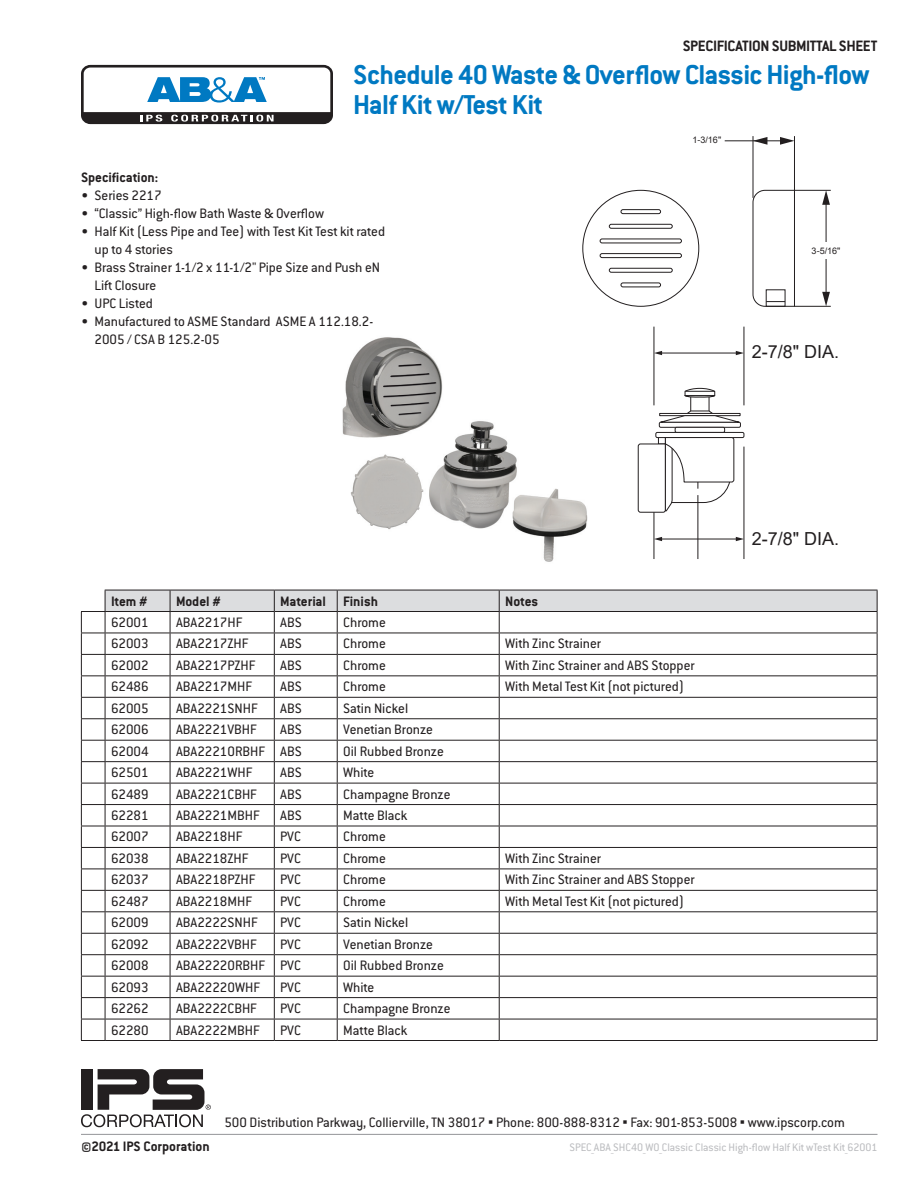
<style>
.page{position:relative;width:918px;height:1188px;background:#fff}
.page>*{position:absolute;margin:0;border:0;box-sizing:border-box;transform-origin:0 0}
.t1{font:700 30px/30px "Conduit ITC Std";letter-spacing:-.02em;color:#0079c2}
.t2{font:18px "Arial";color:#231f20}
.t3{font:700 16.5px "Conduit ITC Std";letter-spacing:-.02em;color:#231f20}
.t4{font:15px/18px "Conduit ITC Std";color:#231f20}
.t5{font:700 15px "Conduit ITC Std";color:#231f20}
.t6{font:12px "Conduit ITC Std";color:#bcbdc0}
.t7{font:9px "Arial";color:#231f20}
.s1{font-family:"Arial"}
</style>
<div class="page">
<img style="left:342px;top:337px;width:246px;height:225px">
<svg style="left:81px;top:65px;width:252px;height:59px;background:#373334"></svg>
<svg style="left:84px;top:68px;width:246px;height:54px"></svg>
<hr style="left:81px;top:1134px;width:797px;height:1px;background:#939598">
<svg style="left:81px;top:1069px;width:130px;height:58px"></svg>
<svg style="left:81px;top:590px;width:797px;height:451px"></svg>
<hr style="left:654px;top:447px;width:1px;height:112px;background:#231f20">
<hr style="left:654px;top:327px;width:1px;height:78px;background:#231f20">
<hr style="left:744px;top:327px;width:1px;height:78px;background:#231f20">
<hr style="left:744px;top:447px;width:1px;height:112px;background:#231f20">
<hr style="left:698px;top:495px;width:1px;height:64px;background:#231f20">
<div style="left:659px;top:422px;width:82px;height:6px;border:1px solid #231f20;border-radius:2px"></div>
<div style="left:675px;top:427px;width:50px;height:6px;border:1px solid #231f20;border-radius:2px"></div>
<div style="left:656px;top:432px;width:88px;height:6px;border:1px solid #231f20"></div>
<svg style="left:638px;top:437px;width:96px;height:76px"></svg>
<hr style="left:661px;top:353px;width:76px;height:1px;background:#231f20">
<svg style="left:736px;top:351px;width:8px;height:4px"></svg>
<svg style="left:654px;top:351px;width:8px;height:4px"></svg>
<hr style="left:661px;top:539px;width:76px;height:1px;background:#231f20">
<svg style="left:736px;top:537px;width:8px;height:4px"></svg>
<svg style="left:654px;top:537px;width:8px;height:4px"></svg>
<svg style="left:685px;top:388px;width:31px;height:9px"></svg>
<div style="left:659px;top:413px;width:81px;height:3px;border:1px solid #231f20"></div>
<svg style="left:659px;top:411px;width:80px;height:12px"></svg>
<svg style="left:752px;top:190px;width:43px;height:117px"></svg>
<hr style="left:794px;top:190px;width:37px;height:1px;background:#231f20">
<hr style="left:725px;top:140px;width:36px;height:1px;background:#231f20">
<hr style="left:794px;top:306px;width:37px;height:1px;background:#231f20">
<hr style="left:753px;top:136px;width:1px;height:62px;background:#231f20">
<hr style="left:794px;top:136px;width:1px;height:62px;background:#231f20">
<hr style="left:826px;top:202px;width:1px;height:92px;background:#231f20">
<svg style="left:822px;top:190px;width:8px;height:15px"></svg>
<svg style="left:822px;top:292px;width:8px;height:14px"></svg>
<svg style="left:753px;top:137px;width:41px;height:8px"></svg>
<div style="left:807px;top:242px;width:39px;height:17px;background:#fff"></div>
<svg style="left:582px;top:190px;width:117px;height:117px"></svg>
<p class="t3" style="left:683px;top:36px;width:196px">SPECIFICATION SUBMITTAL SHEET</p>
<p class="t1" style="left:353px;top:59px;width:518px">Schedule 40 Waste &amp; Overflow Classic High-flow<br>Half Kit w/Test Kit</p>
<p class="t5" style="left:81px;top:168px;width:79px">Specification:</p>
<p class="t4" style="left:81px;top:186px;width:82px">• Series 2217</p>
<p class="t4" style="left:81px;top:204px;width:245px">• “Classic” High-flow Bath Waste &amp; Overflow</p>
<p class="t4" style="left:94px;top:222px;width:292px;text-indent:-14px">• Half Kit (Less Pipe and Tee) with Test Kit Test kit rated up to 4 stories</p>
<p class="t4" style="left:94px;top:258px;width:287px;text-indent:-14px">• Brass Strainer 1-1/2 x 11-1/2" Pipe Size and Push eN<br>Lift Closure</p>
<p class="t4" style="left:81px;top:294px;width:73px">• UPC Listed</p>
<p class="t4" style="left:94px;top:312px;width:280px;text-indent:-14px">• Manufactured to ASME Standard ASME A 112.18.2-<br>2005 / CSA B 125.2-05</p>
<p class="t7" style="left:692px;top:134px;width:30px">1-3/16"</p>
<p class="t7" style="left:812px;top:245px;width:30px">3-5/16"</p>
<p class="t2" style="left:752px;top:339px;width:89px">2-7/8" DIA.</p>
<p class="t5" style="left:111px;top:592px;width:38px">Item #</p>
<p class="t5" style="left:176px;top:592px;width:46px">Model #</p>
<p class="t5" style="left:280px;top:592px;width:47px">Material</p>
<p class="t5" style="left:343px;top:592px;width:36px">Finish</p>
<p class="t5" style="left:505px;top:592px;width:34px">Notes</p>
<p class="t4" style="left:111px;top:613px;width:39px">62001</p>
<p class="t4" style="left:176px;top:613px;width:68px">ABA2217HF</p>
<p class="t4" style="left:280px;top:613px;width:23px">ABS</p>
<p class="t4" style="left:343px;top:613px;width:44px">Chrome</p>
<p class="t4" style="left:111px;top:634px;width:39px">62003</p>
<p class="t4" style="left:176px;top:634px;width:74px">ABA2217ZHF</p>
<p class="t4" style="left:280px;top:634px;width:23px">ABS</p>
<p class="t4" style="left:343px;top:634px;width:44px">Chrome</p>
<p class="t4" style="left:505px;top:634px;width:97px">With Zinc Strainer</p>
<p class="t4" style="left:111px;top:656px;width:39px">62002</p>
<p class="t4" style="left:176px;top:656px;width:81px">ABA2217PZHF</p>
<p class="t4" style="left:280px;top:656px;width:23px">ABS</p>
<p class="t4" style="left:343px;top:656px;width:44px">Chrome</p>
<p class="t4" style="left:505px;top:656px;width:191px">With Zinc Strainer and ABS Stopper</p>
<p class="t4" style="left:111px;top:677px;width:39px">62486</p>
<p class="t4" style="left:176px;top:677px;width:77px">ABA2217MHF</p>
<p class="t4" style="left:280px;top:677px;width:23px">ABS</p>
<p class="t4" style="left:343px;top:677px;width:44px">Chrome</p>
<p class="t4" style="left:505px;top:677px;width:180px">With Metal Test Kit (not pictured)</p>
<p class="t4" style="left:111px;top:699px;width:39px">62005</p>
<p class="t4" style="left:176px;top:699px;width:83px">ABA2221SNHF</p>
<p class="t4" style="left:280px;top:699px;width:23px">ABS</p>
<p class="t4" style="left:343px;top:699px;width:67px">Satin Nickel</p>
<p class="t4" style="left:111px;top:720px;width:39px">62006</p>
<p class="t4" style="left:176px;top:720px;width:82px">ABA2221VBHF</p>
<p class="t4" style="left:280px;top:720px;width:23px">ABS</p>
<p class="t4" style="left:343px;top:720px;width:91px">Venetian Bronze</p>
<p class="t4" style="left:111px;top:742px;width:39px">62004</p>
<p class="t4" style="left:176px;top:742px;width:90px">ABA22210RBHF</p>
<p class="t4" style="left:280px;top:742px;width:23px">ABS</p>
<p class="t4" style="left:343px;top:742px;width:102px">0il Rubbed Bronze</p>
<p class="t4" style="left:111px;top:763px;width:39px">62501</p>
<p class="t4" style="left:176px;top:763px;width:78px">ABA2221WHF</p>
<p class="t4" style="left:280px;top:763px;width:23px">ABS</p>
<p class="t4" style="left:343px;top:763px;width:33px">White</p>
<p class="t4" style="left:111px;top:784px;width:39px">62489</p>
<p class="t4" style="left:176px;top:784px;width:82px">ABA2221CBHF</p>
<p class="t4" style="left:280px;top:784px;width:23px">ABS</p>
<p class="t4" style="left:343px;top:784px;width:109px">Champagne Bronze</p>
<p class="t4" style="left:111px;top:806px;width:39px">62281</p>
<p class="t4" style="left:176px;top:806px;width:85px">ABA2221MBHF</p>
<p class="t4" style="left:280px;top:806px;width:23px">ABS</p>
<p class="t4" style="left:343px;top:806px;width:66px">Matte Black</p>
<p class="t4" style="left:111px;top:827px;width:39px">62007</p>
<p class="t4" style="left:176px;top:827px;width:68px">ABA2218HF</p>
<p class="t4" style="left:280px;top:827px;width:22px">PVC</p>
<p class="t4" style="left:343px;top:827px;width:44px">Chrome</p>
<p class="t4" style="left:111px;top:849px;width:39px">62038</p>
<p class="t4" style="left:176px;top:849px;width:74px">ABA2218ZHF</p>
<p class="t4" style="left:280px;top:849px;width:22px">PVC</p>
<p class="t4" style="left:343px;top:849px;width:44px">Chrome</p>
<p class="t4" style="left:505px;top:849px;width:97px">With Zinc Strainer</p>
<p class="t4" style="left:111px;top:870px;width:39px">62037</p>
<p class="t4" style="left:176px;top:870px;width:81px">ABA2218PZHF</p>
<p class="t4" style="left:280px;top:870px;width:22px">PVC</p>
<p class="t4" style="left:343px;top:870px;width:44px">Chrome</p>
<p class="t4" style="left:505px;top:870px;width:191px">With Zinc Strainer and ABS Stopper</p>
<p class="t4" style="left:111px;top:892px;width:39px">62487</p>
<p class="t4" style="left:176px;top:892px;width:77px">ABA2218MHF</p>
<p class="t4" style="left:280px;top:892px;width:22px">PVC</p>
<p class="t4" style="left:343px;top:892px;width:44px">Chrome</p>
<p class="t4" style="left:505px;top:892px;width:180px">With Metal Test Kit (not pictured)</p>
<p class="t4" style="left:111px;top:913px;width:39px">62009</p>
<p class="t4" style="left:176px;top:913px;width:83px">ABA2222SNHF</p>
<p class="t4" style="left:280px;top:913px;width:22px">PVC</p>
<p class="t4" style="left:343px;top:913px;width:67px">Satin Nickel</p>
<p class="t4" style="left:111px;top:935px;width:39px">62092</p>
<p class="t4" style="left:176px;top:935px;width:82px">ABA2222VBHF</p>
<p class="t4" style="left:280px;top:935px;width:22px">PVC</p>
<p class="t4" style="left:343px;top:935px;width:91px">Venetian Bronze</p>
<p class="t4" style="left:111px;top:956px;width:39px">62008</p>
<p class="t4" style="left:176px;top:956px;width:90px">ABA22220RBHF</p>
<p class="t4" style="left:280px;top:956px;width:22px">PVC</p>
<p class="t4" style="left:343px;top:956px;width:102px">0il Rubbed Bronze</p>
<p class="t4" style="left:111px;top:977px;width:39px">62093</p>
<p class="t4" style="left:176px;top:977px;width:85px">ABA2222OWHF</p>
<p class="t4" style="left:280px;top:977px;width:22px">PVC</p>
<p class="t4" style="left:343px;top:977px;width:33px">White</p>
<p class="t4" style="left:111px;top:999px;width:39px">62262</p>
<p class="t4" style="left:176px;top:999px;width:82px">ABA2222CBHF</p>
<p class="t4" style="left:280px;top:999px;width:22px">PVC</p>
<p class="t4" style="left:343px;top:999px;width:109px">Champagne Bronze</p>
<p class="t4" style="left:111px;top:1020px;width:39px">62280</p>
<p class="t4" style="left:176px;top:1020px;width:85px">ABA2222MBHF</p>
<p class="t4" style="left:280px;top:1020px;width:22px">PVC</p>
<p class="t4" style="left:343px;top:1020px;width:66px">Matte Black</p>
<p class="t2" style="left:752px;top:526px;width:89px">2-7/8" DIA.</p>
<p class="t4" style="left:224px;top:1113px;width:622px">500 Distribution Parkway, Collierville, TN 38017 <span class="s1">▪</span> Phone: 800-888-8312 <span class="s1">▪</span> Fax: 901-853-5008 <span class="s1">▪</span> www.ipscorp.com</p>
<p class="t5" style="left:81px;top:1137px;width:130px">©2021 IPS Corporation</p>
<p class="t6" style="left:569px;top:1140px;width:310px">SPEC_ABA_SHC40_WO_Classic Classic High-flow Half Kit wTest Kit_62001</p>
</div>
